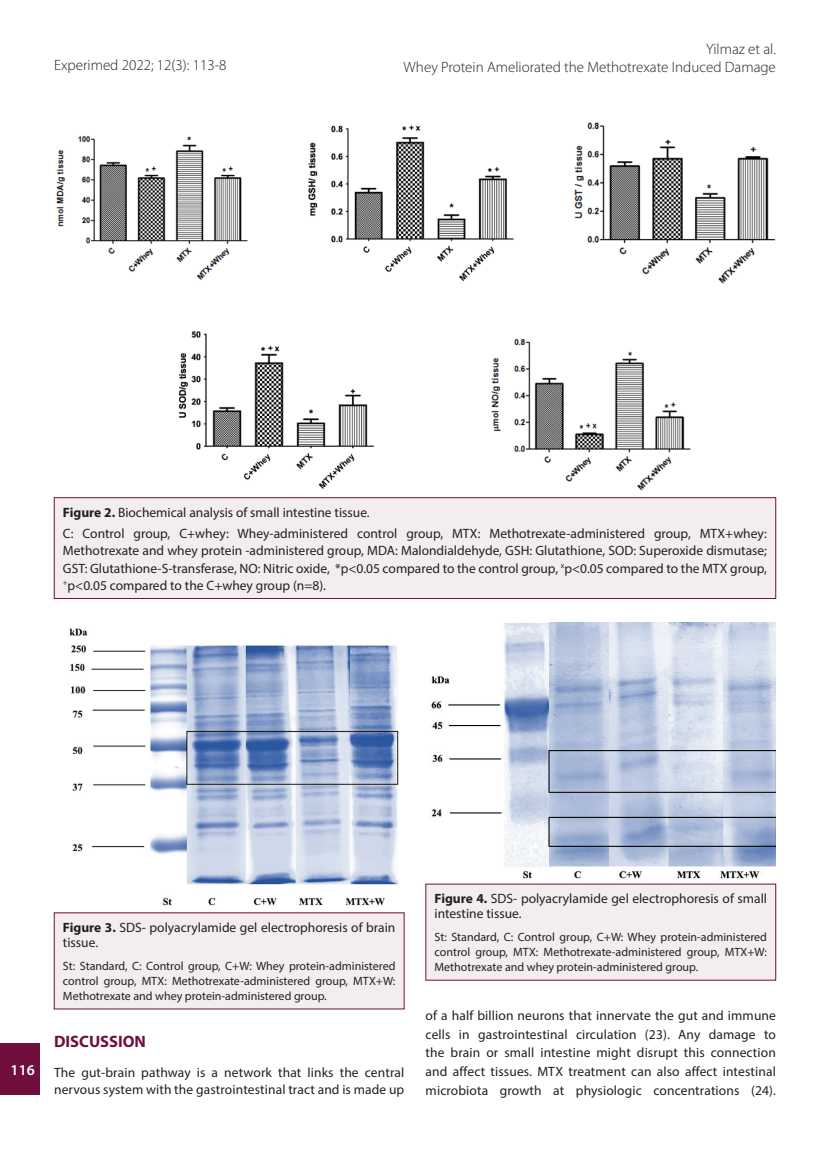
<style>
.page{position:relative;width:830px;height:1149px;background:#fff}
.page>*{position:absolute;margin:0;border:0;box-sizing:border-box;transform-origin:0 0}
.t1{font:700 16.5px "Myriad Pro";color:#700f3d}
.t2{font:300 15px/18px "Myriad Pro";color:#231f20;text-align:right}
.t3{font:600 15px "Myriad Pro";color:#fff}
.t4{font:13.5px/18.6px "Myriad Pro";color:#231f20}
.t5{font:12px/15px "Myriad Pro";color:#231f20;text-align:justify}
.s1{font-weight:700}
</style>
<div class="page">
<div style="left:0;top:1042px;width:39px;height:52px;background:#700f3d"></div>
<img style="left:69px;top:628px;width:330px;height:278px">
<div style="left:54px;top:912px;width:350px;height:96px;background:#f3eded"></div>
<img style="left:431px;top:622px;width:344px;height:257px">
<div style="left:425px;top:883px;width:350px;height:96px;background:#f3eded"></div>
<img style="left:56px;top:122px;width:719px;height:369px">
<div style="left:54px;top:497px;width:721px;height:101px;background:#f3eded"></div>
<div style="left:54px;top:497px;width:721px;height:101px;border:1px solid #700f3d"></div>
<p class="t2" style="left:54px;top:55px;width:174px">Experimed 2022; 12(3): 113-8</p>
<p class="t2" style="left:403px;top:40px;width:373px">Yilmaz et al.<br>Whey Protein Ameliorated the Methotrexate Induced Damage</p>
<p class="t4" style="left:63px;top:501px;width:705px;line-height:21.5px"><span class="s1">Figure 2.</span> Biochemical analysis of small intestine tissue.<br>C: Control group, C+whey: Whey-administered control group, MTX: Methotrexate-administered group, MTX+whey:</p>
<p class="t4" style="left:63px;top:541px;width:705px;line-height:17.2px;text-align:justify">Methotrexate and whey protein -administered group, MDA: Malondialdehyde, GSH: Glutathione, SOD: Superoxide dismutase; GST: Glutathione-S-transferase, NO: Nitric oxide, *p&lt;0.05 compared to the control group, <sup>x</sup>p&lt;0.05 compared to the MTX group, <sup>+</sup>p&lt;0.05 compared to the C+whey group (n=8).</p>
<p class="t3" style="left:11px;top:1059px;width:26px">116</p>
<p class="t4" style="left:63px;top:919px;width:334px;line-height:15px"><span class="s1">Figure 3.</span> SDS- polyacrylamide gel electrophoresis of brain tissue.</p>
<p class="t5" style="left:63px;top:958px;width:334px">St: Standard, C: Control group, C+W: Whey protein-administered control group, MTX: Methotrexate-administered group, MTX+W:<br>Methotrexate and whey protein-administered group.</p>
<p class="t1" style="left:54px;top:1030px;width:93px">DISCUSSION</p>
<p class="t4" style="left:54px;top:1063px;width:351px;line-height:17.2px">The gut-brain pathway is a network that links the central nervous system with the gastrointestinal tract and is made up</p>
<p class="t4" style="left:434px;top:890px;width:334px;line-height:15px"><span class="s1">Figure 4.</span> SDS- polyacrylamide gel electrophoresis of small intestine tissue.</p>
<p class="t5" style="left:434px;top:929px;width:334px">St: Standard, C: Control group, C+W: Whey protein-administered control group, MTX: Methotrexate-administered group, MTX+W:<br>Methotrexate and whey protein-administered group.</p>
<p class="t4" style="left:425px;top:1005px;width:351px;text-align:justify">of a half billion neurons that innervate the gut and immune cells in gastrointestinal circulation (23). Any damage to the brain or small intestine might disrupt this connection and affect tissues. MTX treatment can also affect intestinal microbiota growth at physiologic concentrations (24).</p>
</div>
